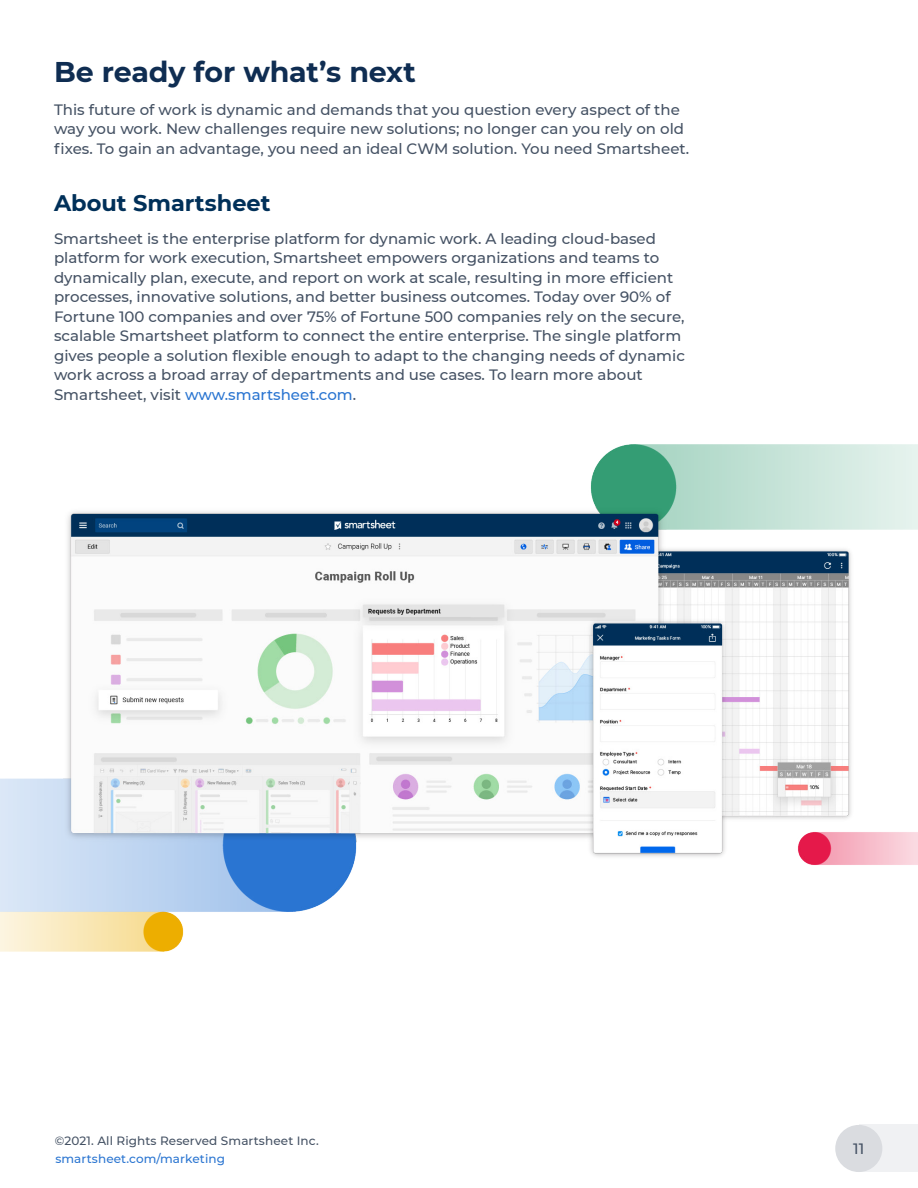
<style>
.page{position:relative;width:918px;height:1188px;background:#fff}
.page>*{position:absolute;margin:0;border:0;box-sizing:border-box;transform-origin:0 0}
.t1{font:700 28.5px "Montserrat";letter-spacing:-.01em;color:#0f2d52}
.t2{font:700 22.5px "Montserrat";color:#003059}
.t3{font:500 15px/19.5px "Montserrat";color:#455264}
.t4{font:500 12px "Montserrat";letter-spacing:.01em;color:#455264}
.t5{font:500 12px "Montserrat";letter-spacing:.01em;color:#2a75d1}
.s1{color:#2a75d1}
</style>
<div class="page">
<div style="left:860px;top:1125px;width:58px;height:47px;background:#f0f1f3"></div>
<div style="left:835px;top:1125px;width:47px;height:47px;background:#dadce0;border-radius:50%"></div>
<img style="left:0;top:445px;width:918px;height:506px">
<h1 class="t1" style="left:54px;top:51px;width:364px">Be ready for what’s next</h1>
<p class="t3" style="left:54px;top:99px;width:637px">This future of work is dynamic and demands that you question every aspect of the way you work. New challenges require new solutions; no longer can you rely on old fixes. To gain an advantage, you need an ideal CWM solution. You need Smartsheet.</p>
<h2 class="t2" style="left:54px;top:186px;width:218px">About Smartsheet</h2>
<p class="t3" style="left:54px;top:228px;width:632px">Smartsheet is the enterprise platform for dynamic work. A leading cloud-based platform for work execution, Smartsheet empowers organizations and teams to dynamically plan, execute, and report on work at scale, resulting in more efficient processes, innovative solutions, and better business outcomes. Today over 90% of Fortune 100 companies and over 75% of Fortune 500 companies rely on the secure, scalable Smartsheet platform to connect the entire enterprise. The single platform gives people a solution flexible enough to adapt to the changing needs of dynamic work across a broad array of departments and use cases. To learn more about Smartsheet, visit <span class="s1">www.smartsheet.com</span>.</p>
<p class="t4" style="left:55px;top:1133px;width:266px">©2021. All Rights Reserved Smartsheet Inc.</p>
<p class="t5" style="left:55px;top:1151px;width:171px">smartsheet.com/marketing</p>
<p class="t3" style="left:853px;top:1139px;width:13px">11</p>
</div>
